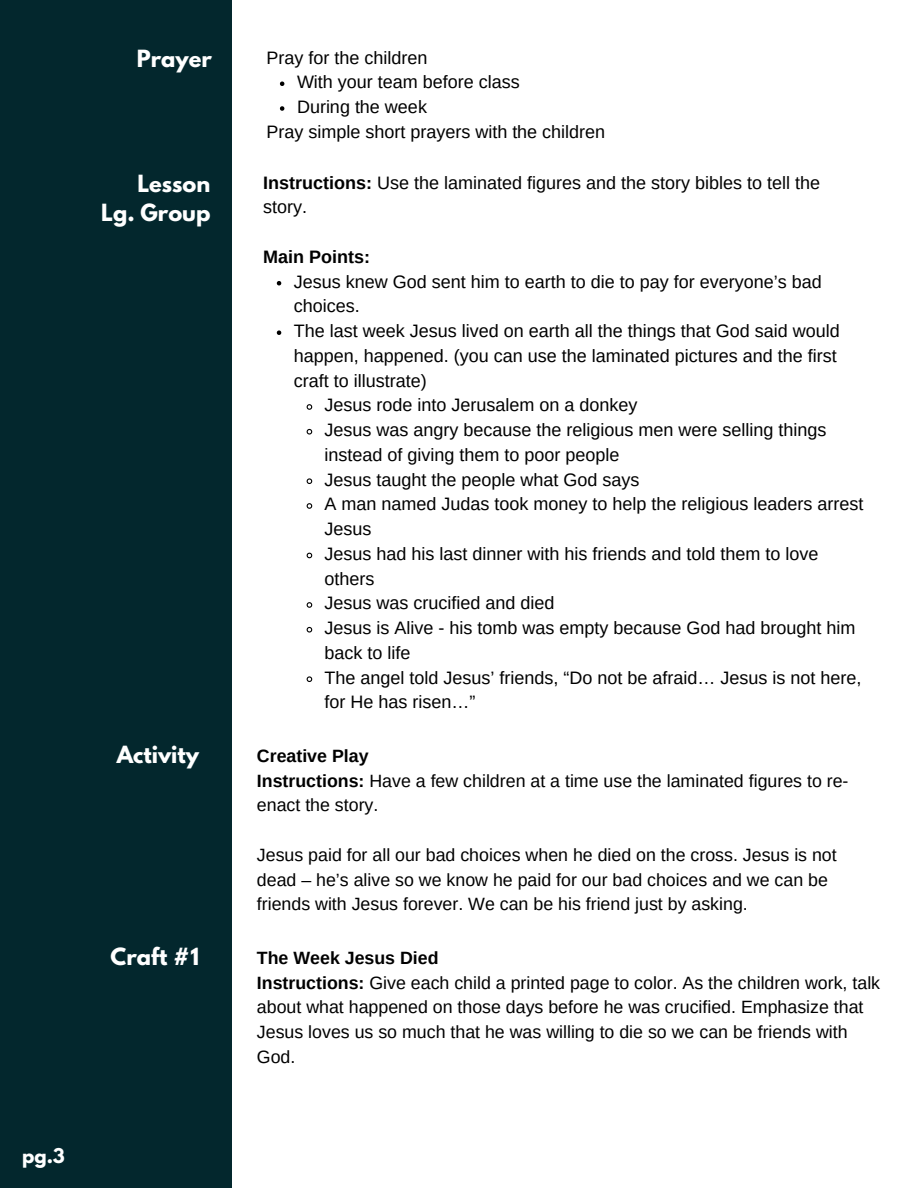
<style>
.page{position:relative;width:918px;height:1188px;background:#fff}
.page>*{position:absolute;margin:0;border:0;box-sizing:border-box;transform-origin:0 0}
.t1{font:700 21px "League Spartan";color:#fff}
.t2{font:18px/24.8px "Arimo";color:#000}
.t3{font:700 18px "Arimo";color:#000}
.t4{font:700 18px "League Spartan";color:#fff}
.t5{font:17.85px/24.8px "Arimo";color:#000}
.t6{font:700 17.85px "Arimo";color:#000}
.s1{font-weight:700}
</style>
<div class="page">
<div style="left:0;top:0;width:231px;height:1188px;background:#03272d"></div>
<svg style="left:280px;top:82px;width:4px;height:4px"></svg>
<svg style="left:280px;top:106px;width:4px;height:5px"></svg>
<svg style="left:277px;top:281px;width:4px;height:4px"></svg>
<svg style="left:277px;top:330px;width:4px;height:5px"></svg>
<svg style="left:306px;top:404px;width:7px;height:6px"></svg>
<svg style="left:306px;top:428px;width:7px;height:7px"></svg>
<svg style="left:306px;top:478px;width:7px;height:6px"></svg>
<svg style="left:306px;top:503px;width:7px;height:6px"></svg>
<svg style="left:306px;top:552px;width:7px;height:7px"></svg>
<svg style="left:306px;top:602px;width:7px;height:6px"></svg>
<svg style="left:306px;top:626px;width:7px;height:7px"></svg>
<svg style="left:306px;top:676px;width:7px;height:6px"></svg>
<p class="t1" style="left:137px;top:48px;width:77px">Prayer</p>
<p class="t1" style="left:137px;top:173px;width:74px">Lesson</p>
<p class="t1" style="left:101px;top:202px;width:111px">Lg. Group</p>
<p class="t1" style="left:117px;top:744px;width:84px">Activity</p>
<p class="t1" style="left:111px;top:946px;width:90px">Craft #1</p>
<p class="t4" style="left:22px;top:1146px;width:44px">pg.3</p>
<p class="t2" style="left:266px;top:45px;width:162px">Pray for the children</p>
<p class="t2" style="left:297px;top:70px;width:224px">With your team before class</p>
<p class="t2" style="left:297px;top:94px;width:131px">During the week</p>
<p class="t2" style="left:266px;top:119px;width:340px">Pray simple short prayers with the children</p>
<p class="t2" style="left:263px;top:170px;width:558px"><span class="s1">Instructions:</span> Use the laminated figures and the story bibles to tell the story.</p>
<p class="t3" style="left:263px;top:247px;width:108px">Main Points:</p>
<p class="t2" style="left:294px;top:269px;width:529px">Jesus knew God sent him to earth to die to pay for everyone’s bad choices.</p>
<p class="t2" style="left:294px;top:319px;width:547px">The last week Jesus lived on earth all the things that God said would happen, happened. (you can use the laminated pictures and the first craft to illustrate)</p>
<p class="t2" style="left:324px;top:393px;width:315px">Jesus rode into Jerusalem on a donkey</p>
<p class="t2" style="left:324px;top:418px;width:504px">Jesus was angry because the religious men were selling things instead of giving them to poor people</p>
<p class="t2" style="left:324px;top:467px;width:316px">Jesus taught the people what God says</p>
<p class="t2" style="left:324px;top:492px;width:540px">A man named Judas took money to help the religious leaders arrest<br>Jesus</p>
<p class="t2" style="left:324px;top:541px;width:495px">Jesus had his last dinner with his friends and told them to love others</p>
<p class="t2" style="left:324px;top:591px;width:232px">Jesus was crucified and died</p>
<p class="t2" style="left:324px;top:616px;width:532px">Jesus is Alive - his tomb was empty because God had brought him back to life</p>
<p class="t2" style="left:324px;top:665px;width:538px">The angel told Jesus’ friends, “Do not be afraid… Jesus is not here, for He has risen…”</p>
<p class="t6" style="left:257px;top:746px;width:113px">Creative Play</p>
<p class="t5" style="left:257px;top:768px;width:593px"><span class="s1">Instructions:</span> Have a few children at a time use the laminated figures to re&shy;enact the story.</p>
<p class="t5" style="left:257px;top:842px;width:581px">Jesus paid for all our bad choices when he died on the cross. Jesus is not dead – he’s alive so we know he paid for our bad choices and we can be friends with Jesus forever. We can be his friend just by asking.</p>
<p class="t6" style="left:257px;top:948px;width:183px">The Week Jesus Died</p>
<p class="t5" style="left:257px;top:970px;width:625px"><span class="s1">Instructions:</span> Give each child a printed page to color. As the children work, talk about what happened on those days before he was crucified. Emphasize that Jesus loves us so much that he was willing to die so we can be friends with God.</p>
</div>
